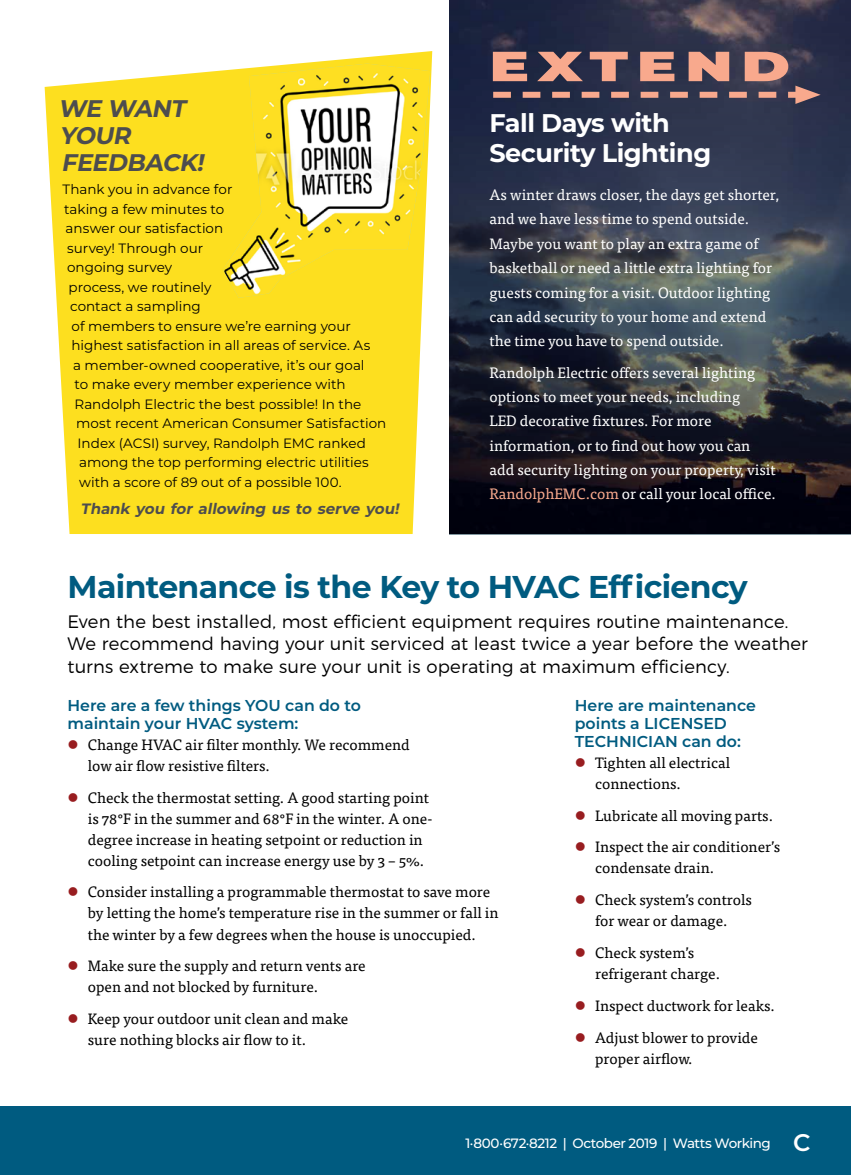
<style>
.page{position:relative;width:851px;height:1175px;background:#fff}
.page>*{position:absolute;margin:0;border:0;box-sizing:border-box;transform-origin:0 0}
.t1{font:900 42px "Montserrat";letter-spacing:.15em;color:#f8a98d;scale:1.4 1}
.t2{font:700 31.5px "Montserrat";letter-spacing:-.02em;color:#005b80}
.t3{font:700 25.5px/30.3px "Montserrat";letter-spacing:-.02em;color:#fff}
.t4{font:italic 700 24px/27px "Montserrat";color:#4d4d4f}
.t5{font:300 18px/22.5px "Montserrat";letter-spacing:.01em;color:#000}
.t6{font:600 15.75px/18px "Montserrat";color:#005b80}
.t7{font:15px/21px "Tisa Pro";color:#000}
.t8{font:15px/24.3px "Tisa Pro";color:#fff}
.t9{font:italic 700 15px "Montserrat";color:#4d4d4f}
.t10{font:13.5px "Montserrat";color:#000}
.t11{font:500 13.5px "Montserrat";letter-spacing:-.035em;color:#fff}
.s1{color:#f8a98d}
.s2{color:#981d20}
.s3{font-weight:600;font-size:24px}
</style>
<div class="page">
<div style="left:0;top:1105px;width:850px;height:69px;background:#005b80"></div>
<svg style="left:45px;top:51px;width:387px;height:483px;background:#fde238"></svg>
<svg style="left:449px;top:0;width:401px;height:534px;background:#2b3040"></svg>
<img style="left:223px;top:64px;width:207px;height:234px">
<svg style="left:493px;top:86px;width:327px;height:18px;background:#584b58"></svg>
<h3 class="t4" style="left:58px;top:94px;width:153px">WE WANT<br>YOUR<br>FEEDBACK!</h3>
<p class="t10" style="left:63px;top:180px;width:171px">Thank you in advance for</p>
<p class="t10" style="left:64px;top:199px;width:162px">taking a few minutes to</p>
<p class="t10" style="left:66px;top:219px;width:159px">answer our satisfaction</p>
<p class="t10" style="left:67px;top:238px;width:137px">survey! Through our</p>
<p class="t10" style="left:67px;top:258px;width:107px">ongoing survey</p>
<p class="t10" style="left:69px;top:277px;width:144px">process, we routinely</p>
<p class="t10" style="left:70px;top:297px;width:132px">contact a sampling</p>
<p class="t10" style="left:72px;top:316px;width:281px">of members to ensure we’re earning your</p>
<p class="t10" style="left:72px;top:336px;width:300px">highest satisfaction in all areas of service. As</p>
<p class="t10" style="left:73px;top:355px;width:293px">a member-owned cooperative, it’s our goal</p>
<p class="t10" style="left:75px;top:375px;width:272px">to make every member experience with</p>
<p class="t10" style="left:75px;top:394px;width:288px">Randolph Electric the best possible! In the</p>
<p class="t10" style="left:76px;top:414px;width:312px">most recent American Consumer Satisfaction</p>
<p class="t10" style="left:78px;top:433px;width:290px">Index (ACSI) survey, Randolph EMC ranked</p>
<p class="t10" style="left:79px;top:453px;width:291px">among the top performing electric utilities</p>
<p class="t10" style="left:79px;top:472px;width:264px">with a score of 89 out of a possible 100.</p>
<p class="t9" style="left:81px;top:498px;width:323px">Thank you for allowing us to serve you!</p>
<h1 class="t1" style="left:489px;top:35px;width:216px">EXTEND</h1>
<h3 class="t3" style="left:489px;top:106px;width:223px">Fall Days with<br>Security Lighting</h3>
<p class="t8" style="left:489px;top:182px;width:291px">As winter draws closer, the days get shorter, and we have less time to spend outside.<br>Maybe you want to play an extra game of basketball or need a little extra lighting for guests coming for a visit. Outdoor lighting can add security to your home and extend the time you have to spend outside.</p>
<p class="t8" style="left:489px;top:359px;width:288px">Randolph Electric offers several lighting options to meet your needs, including<br>LED decorative fixtures. For more information, or to find out how you can add security lighting on your property, visit <span class="s1">RandolphEMC.com</span> or call your local office.</p>
<h2 class="t2" style="left:68px;top:564px;width:681px">Maintenance is the Key to HVAC Efficiency</h2>
<p class="t5" style="left:68px;top:609px;width:741px">Even the best installed, most efficient equipment requires routine maintenance.<br>We recommend having your unit serviced at least twice a year before the weather turns extreme to make sure your unit is operating at maximum efficiency.</p>
<p class="t6" style="left:68px;top:695px;width:295px">Here are a few things YOU can do to maintain your HVAC system:</p>
<p class="t7" style="left:88px;top:733px;width:323px;text-indent:-20px"><span class="s2">●</span> Change HVAC air filter monthly. We recommend low air flow resistive filters.</p>
<p class="t7" style="left:88px;top:786px;width:346px;text-indent:-20px"><span class="s2">●</span> Check the thermostat setting. A good starting point is 78°F in the summer and 68°F in the winter. A one&shy;degree increase in heating setpoint or reduction in cooling setpoint can increase energy use by 3 – 5%.</p>
<p class="t7" style="left:88px;top:880px;width:412px;text-indent:-20px"><span class="s2">●</span> Consider installing a programmable thermostat to save more by letting the home’s temperature rise in the summer or fall in the winter by a few degrees when the house is unoccupied.</p>
<p class="t7" style="left:88px;top:954px;width:279px;text-indent:-20px"><span class="s2">●</span> Make sure the supply and return vents are open and not blocked by furniture.</p>
<p class="t7" style="left:88px;top:1007px;width:262px;text-indent:-20px"><span class="s2">●</span> Keep your outdoor unit clean and make sure nothing blocks air flow to it.</p>
<p class="t6" style="left:574px;top:695px;width:183px">Here are maintenance points a LICENSED<br>TECHNICIAN can do:</p>
<p class="t7" style="left:595px;top:751px;width:137px;text-indent:-20px"><span class="s2">●</span> Tighten all electrical connections.</p>
<p class="t7" style="left:574px;top:804px;width:200px"><span class="s2">●</span> Lubricate all moving parts.</p>
<p class="t7" style="left:595px;top:835px;width:186px;text-indent:-20px"><span class="s2">●</span> Inspect the air conditioner’s condensate drain.</p>
<p class="t7" style="left:574px;top:888px;width:179px;text-align:center"><span class="s2">●</span> Check system’s controls for wear or damage.</p>
<p class="t7" style="left:595px;top:941px;width:126px;text-indent:-20px"><span class="s2">●</span> Check system’s refrigerant charge.</p>
<p class="t7" style="left:574px;top:994px;width:201px"><span class="s2">●</span> Inspect ductwork for leaks.</p>
<p class="t7" style="left:595px;top:1026px;width:164px;text-indent:-20px"><span class="s2">●</span> Adjust blower to provide proper airflow.</p>
<p class="t11" style="left:465px;top:1134px;width:346px">1·800·672·8212 | October 2019 | Watts Working <span class="s3">C</span></p>
</div>
